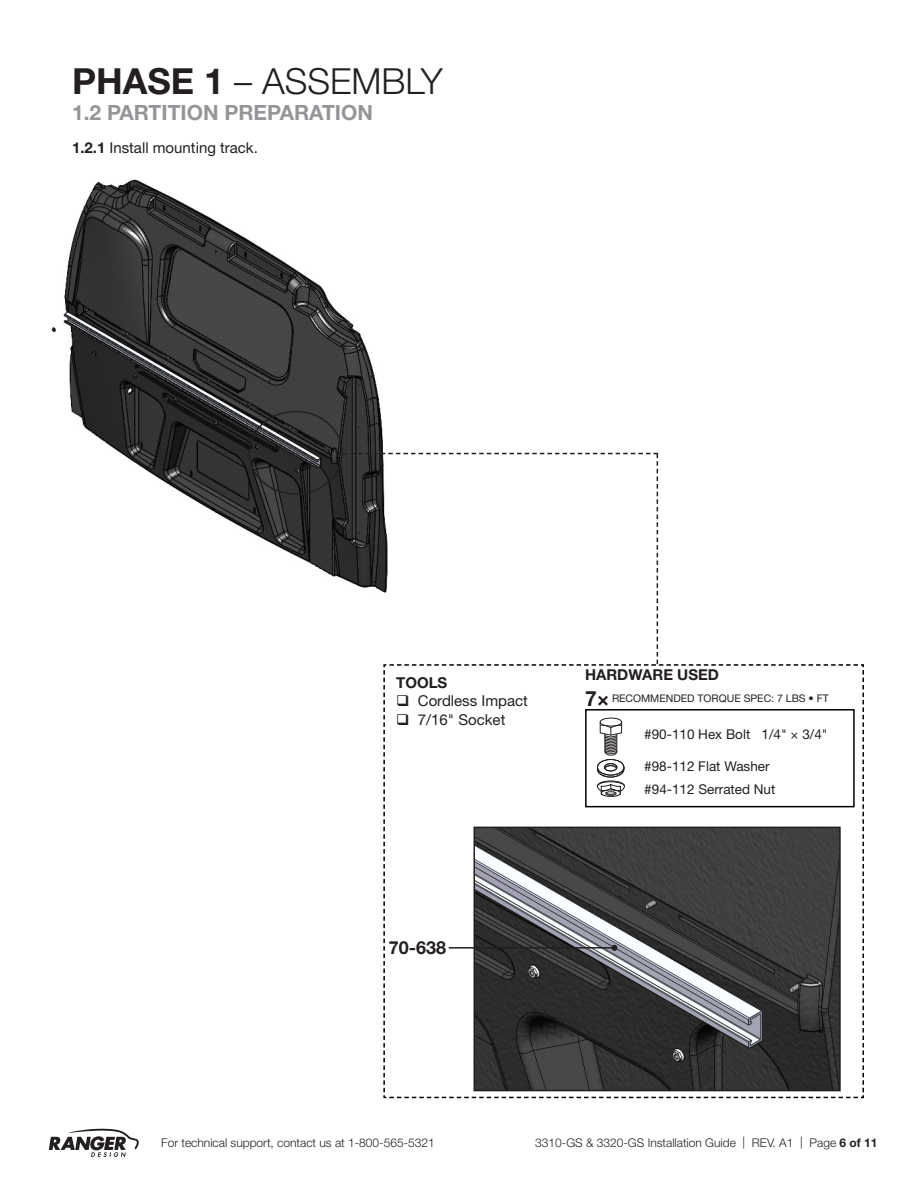
<style>
.page{position:relative;width:918px;height:1188px;background:#fff}
.page>*{position:absolute;margin:0;border:0;box-sizing:border-box;transform-origin:0 0}
.Phase{font:300 36px "Helvetica Neue LT Std";color:#231f20}
.Steps{font:700 21px "Helvetica Neue LT Std";color:#939598}
.t1{font:700 21px "Helvetica Neue LT Std";color:#231f20}
.t2{font:700 18px "Helvetica Neue LT Std";color:#231f20}
.t3{font:15px "Helvetica Neue LT Std";color:#231f20}
.t4{font:700 15px "Helvetica Neue LT Std";color:#231f20}
.t5{font:13.5px "Helvetica Neue LT Std";color:#231f20}
.t6{font:300 12px "Helvetica Neue LT Std";color:#231f20}
.t7{font:10.5px "Helvetica Neue LT Std";color:#231f20}
.s1{font-weight:700}
</style>
<div class="page">
<svg style="left:49px;top:1129px;width:90px;height:28px"></svg>
<img style="left:51px;top:179px;width:342px;height:400px">
<div style="left:249px;top:411px;width:94px;height:84px;border:2px solid #231f20;border-radius:50%"></div>
<svg style="left:343px;top:453px;width:521px;height:645px"></svg>
<p class="Phase" style="left:72px;top:59px;width:372px"><span class="s1">PHASE 1</span> – ASSEMBLY</p>
<p class="Steps" style="left:72px;top:99px;width:302px">1.2 PARTITION PREPARATION</p>
<p class="t3" style="left:72px;top:139px;width:187px"><span class="s1">1.2.1</span> Install mounting track.</p>
<p class="t4" style="left:396px;top:673px;width:53px">TOOLS</p>
<p class="t3" style="left:396px;top:692px;width:133px">❑ Cordless Impact</p>
<p class="t3" style="left:396px;top:711px;width:111px">❑ 7/16" Socket</p>
<p class="t4" style="left:585px;top:666px;width:135px">HARDWARE USED</p>
<p class="t1" style="left:585px;top:685px;width:26px">7×</p>
<p class="t5" style="left:644px;top:727px;width:185px">#90-110 Hex Bolt 1/4" × 3/4"</p>
<p class="t5" style="left:644px;top:759px;width:127px">#98-112 Flat Washer</p>
<p class="t5" style="left:644px;top:781px;width:133px">#94-112 Serrated Nut</p>
<p class="t7" style="left:612px;top:692px;width:218px">RECOMMENDED TORQUE SPEC: 7 LBS <span class="s1">•</span> FT</p>
<p class="t2" style="left:389px;top:937px;width:59px">70-638</p>
<p class="t6" style="left:161px;top:1136px;width:275px">For technical support, contact us at 1-800-565-5321</p>
<p class="t6" style="left:535px;top:1136px;width:344px">3310-GS &amp; 3320-GS Installation Guide | REV. A1 | Page <span class="s1">6 of 11</span></p>
</div>
